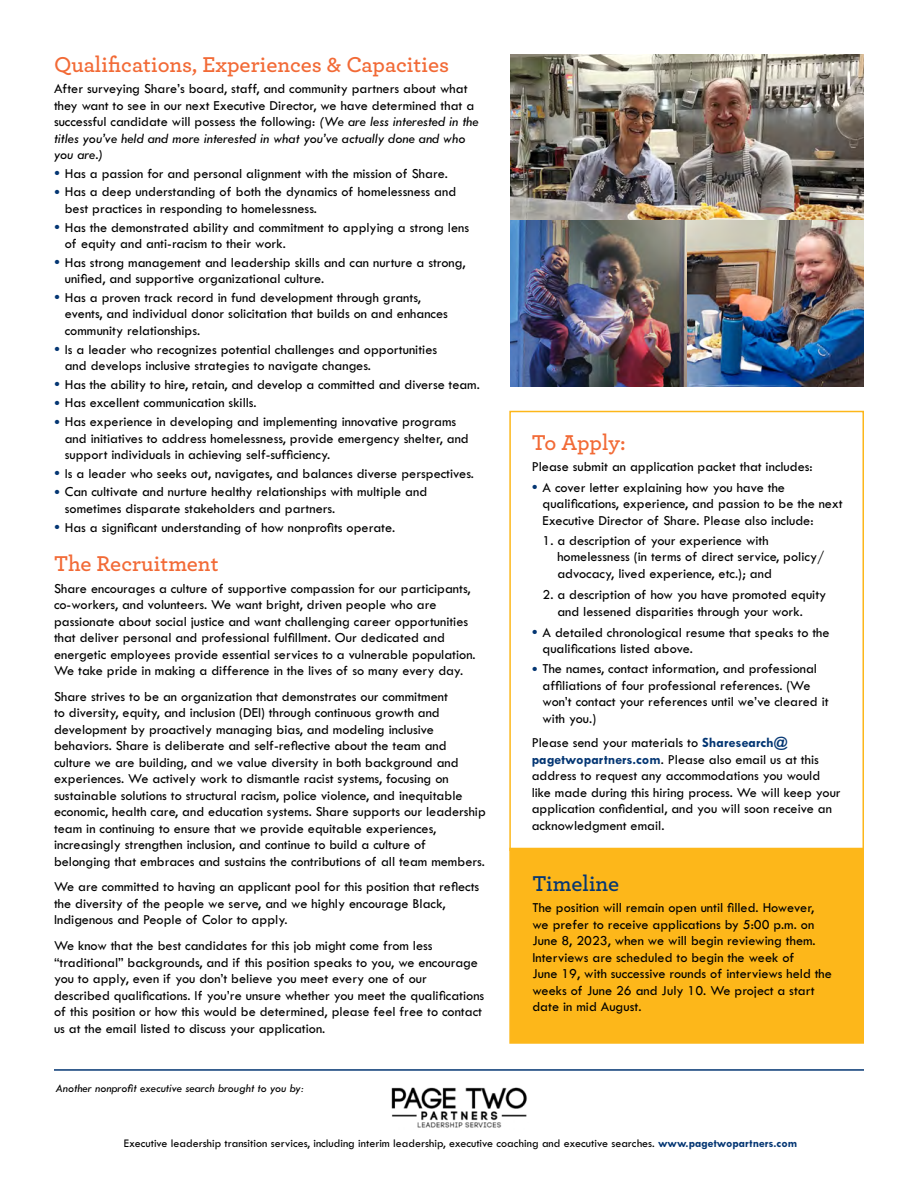
<style>
.page{position:relative;width:918px;height:1188px;background:#fff}
.page>*{position:absolute;margin:0;border:0;box-sizing:border-box;transform-origin:0 0}
.t1{font:600 22.5px "Archer";color:#f26a36}
.t2{font:600 22.5px "Archer";color:#043673}
.P1{font:14.25px/16.5px "Tw Cen MT Std";color:#000}
.P1-2{font:12px "Tw Cen MT Std";color:#000}
.P1-3{font:italic 12px "Tw Cen MT Std";color:#000}
.s1{font-style:italic}
.s2{font-size:17.25px;color:#043673}
.s3{font-weight:700;color:#043673}
</style>
<div class="page">
<div style="left:509px;top:411px;width:355px;height:440px;border:2px solid #fdb71a"></div>
<div style="left:509px;top:848px;width:355px;height:196px;background:#fdb71a;border:2px solid #fdb71a"></div>
<hr style="left:54px;top:1069px;width:810px;height:2px;background:#043673">
<img style="left:391px;top:1087px;width:136px;height:41px">
<img style="left:510px;top:54px;width:354px;height:333px">
<h1 class="t1" style="left:54px;top:48px;width:397px">Qualifications, Experiences &amp; Capacities</h1>
<p class="P1" style="left:54px;top:81px;width:426px">After surveying Share’s board, staff, and community partners about what they want to see in our next Executive Director, we have determined that a successful candidate will possess the following: <span class="s1">(We are less interested in the titles you’ve held and more interested in what you’ve actually done and who you are.)</span></p>
<p class="P1" style="left:54px;top:165px;width:395px"><span class="s2">•</span> Has a passion for and personal alignment with the mission of Share.</p>
<p class="P1" style="left:65px;top:184px;width:393px;text-indent:-11px"><span class="s2">•</span> Has a deep understanding of both the dynamics of homelessness and best practices in responding to homelessness.</p>
<p class="P1" style="left:65px;top:219px;width:406px;text-indent:-11px"><span class="s2">•</span> Has the demonstrated ability and commitment to applying a strong lens of equity and anti-racism to their work.</p>
<p class="P1" style="left:65px;top:254px;width:402px;text-indent:-11px"><span class="s2">•</span> Has strong management and leadership skills and can nurture a strong, unified, and supportive organizational culture.</p>
<p class="P1" style="left:65px;top:289px;width:385px;text-indent:-11px"><span class="s2">•</span> Has a proven track record in fund development through grants, events, and individual donor solicitation that builds on and enhances community relationships.</p>
<p class="P1" style="left:65px;top:341px;width:374px;text-indent:-11px"><span class="s2">•</span> Is a leader who recognizes potential challenges and opportunities and develops inclusive strategies to navigate changes.</p>
<p class="P1" style="left:54px;top:376px;width:427px"><span class="s2">•</span> Has the ability to hire, retain, and develop a committed and diverse team.</p>
<p class="P1" style="left:54px;top:395px;width:204px"><span class="s2">•</span> Has excellent communication skills.</p>
<p class="P1" style="left:65px;top:413px;width:406px;text-indent:-11px"><span class="s2">•</span> Has experience in developing and implementing innovative programs and initiatives to address homelessness, provide emergency shelter, and support individuals in achieving self-sufficiency.</p>
<p class="P1" style="left:54px;top:465px;width:422px"><span class="s2">•</span> Is a leader who seeks out, navigates, and balances diverse perspectives.</p>
<p class="P1" style="left:65px;top:484px;width:364px;text-indent:-11px"><span class="s2">•</span> Can cultivate and nurture healthy relationships with multiple and sometimes disparate stakeholders and partners.</p>
<p class="P1" style="left:54px;top:519px;width:343px"><span class="s2">•</span> Has a significant understanding of how nonprofits operate.</p>
<h1 class="t1" style="left:54px;top:547px;width:166px">The Recruitment</h1>
<p class="P1" style="left:54px;top:580px;width:423px">Share encourages a culture of supportive compassion for our participants, co-workers, and volunteers. We want bright, driven people who are passionate about social justice and want challenging career opportunities that deliver personal and professional fulfillment. Our dedicated and energetic employees provide essential services to a vulnerable population.<br>We take pride in making a difference in the lives of so many every day.</p>
<p class="P1" style="left:54px;top:688px;width:433px">Share strives to be an organization that demonstrates our commitment<br>to diversity, equity, and inclusion (DEI) through continuous growth and development by proactively managing bias, and modeling inclusive behaviors. Share is deliberate and self-reflective about the team and culture we are building, and we value diversity in both background and experiences. We actively work to dismantle racist systems, focusing on sustainable solutions to structural racism, police violence, and inequitable economic, health care, and education systems. Share supports our leadership team in continuing to ensure that we provide equitable experiences, increasingly strengthen inclusion, and continue to build a culture of belonging that embraces and sustains the contributions of all team members.</p>
<p class="P1" style="left:54px;top:879px;width:427px">We are committed to having an applicant pool for this position that reflects the diversity of the people we serve, and we highly encourage Black,<br>Indigenous and People of Color to apply.</p>
<p class="P1" style="left:54px;top:938px;width:432px">We know that the best candidates for this job might come from less “traditional” backgrounds, and if this position speaks to you, we encourage you to apply, even if you don’t believe you meet every one of our described qualifications. If you’re unsure whether you meet the qualifications of this position or how this would be determined, please feel free to contact us at the email listed to discuss your application.</p>
<p class="P1-3" style="left:56px;top:1082px;width:250px">Another nonprofit executive search brought to you by:</p>
<h1 class="t1" style="left:532px;top:425px;width:95px">To Apply:</h1>
<p class="P1" style="left:532px;top:458px;width:283px">Please submit an application packet that includes:</p>
<p class="P1" style="left:542px;top:479px;width:302px;text-indent:-11px"><span class="s2">•</span> A cover letter explaining how you have the qualifications, experience, and passion to be the next<br>Executive Director of Share. Please also include:</p>
<p class="P1" style="left:557px;top:532px;width:268px;text-indent:-15px">1. a description of your experience with homelessness (in terms of direct service, policy/ advocacy, lived experience, etc.); and</p>
<p class="P1" style="left:557px;top:586px;width:270px;text-indent:-15px">2. a description of how you have promoted equity and lessened disparities through your work.</p>
<p class="P1" style="left:542px;top:624px;width:289px;text-indent:-11px"><span class="s2">•</span> A detailed chronological resume that speaks to the qualifications listed above.</p>
<p class="P1" style="left:542px;top:661px;width:288px;text-indent:-11px"><span class="s2">•</span> The names, contact information, and professional affiliations of four professional references. (We won’t contact your references until we’ve cleared it with you.)</p>
<p class="P1" style="left:532px;top:735px;width:310px">Please send your materials to <span class="s3">Sharesearch@ pagetwopartners.com</span>. Please also email us at this address to request any accommodations you would like made during this hiring process. We will keep your application confidential, and you will soon receive an acknowledgment email.</p>
<h1 class="t2" style="left:532px;top:867px;width:88px">Timeline</h1>
<p class="P1" style="left:532px;top:900px;width:301px">The position will remain open until filled. However, we prefer to receive applications by 5:00 p.m. on June 8, 2023, when we will begin reviewing them.<br>Interviews are scheduled to begin the week of<br>June 19, with successive rounds of interviews held the weeks of June 26 and July 10. We project a start date in mid August.</p>
<p class="P1-2" style="left:124px;top:1137px;width:675px">Executive leadership transition services, including interim leadership, executive coaching and executive searches. <span class="s3">www.pagetwopartners.com</span></p>
</div>
